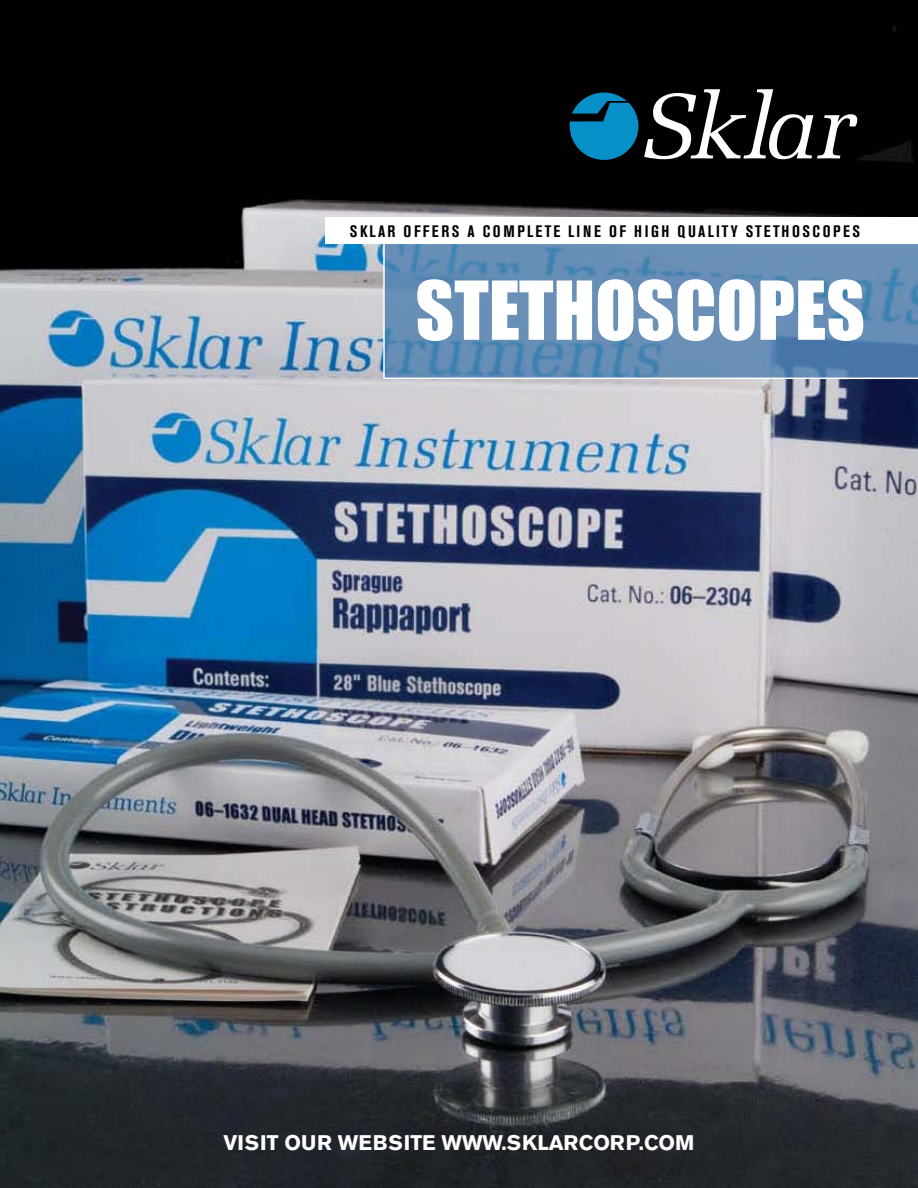
<style>
.page{position:relative;width:918px;height:1188px;background:#fff}
.page>*{position:absolute;margin:0;border:0;box-sizing:border-box;transform-origin:0 0}
.t1{font:italic 92.7px "Melior";letter-spacing:-.035em;color:#fff}
.t2{font:75px "Impact";color:#fff}
.t3{font:700 21px "Akzidenz Grotesk BE";color:#fff}
.t4{font:700 condensed 16.5px "Akzidenz Grotesk BE";letter-spacing:.15em;color:#000}
</style>
<div class="page">
<img style="left:0;top:0;width:918px;height:1188px">
<svg style="left:570px;top:92px;width:68px;height:68px"></svg>
<svg style="left:383px;top:244px;width:535px;height:135px"></svg>
<div style="left:326px;top:217px;width:592px;height:27px;background:#fff"></div>
<h1 class="t1" style="left:638px;top:71px;width:216px">Sklar</h1>
<p class="t4" style="left:350px;top:222px;width:512px">SKLAR OFFERS A COMPLETE LINE OF HIGH QUALITY STETHOSCOPES</p>
<h2 class="t2" style="left:416px;top:264px;width:451px">STETHOSCOPES</h2>
<p class="t3" style="left:224px;top:1130px;width:472px">VISIT OUR WEBSITE WWW.SKLARCORP.COM</p>
</div>
